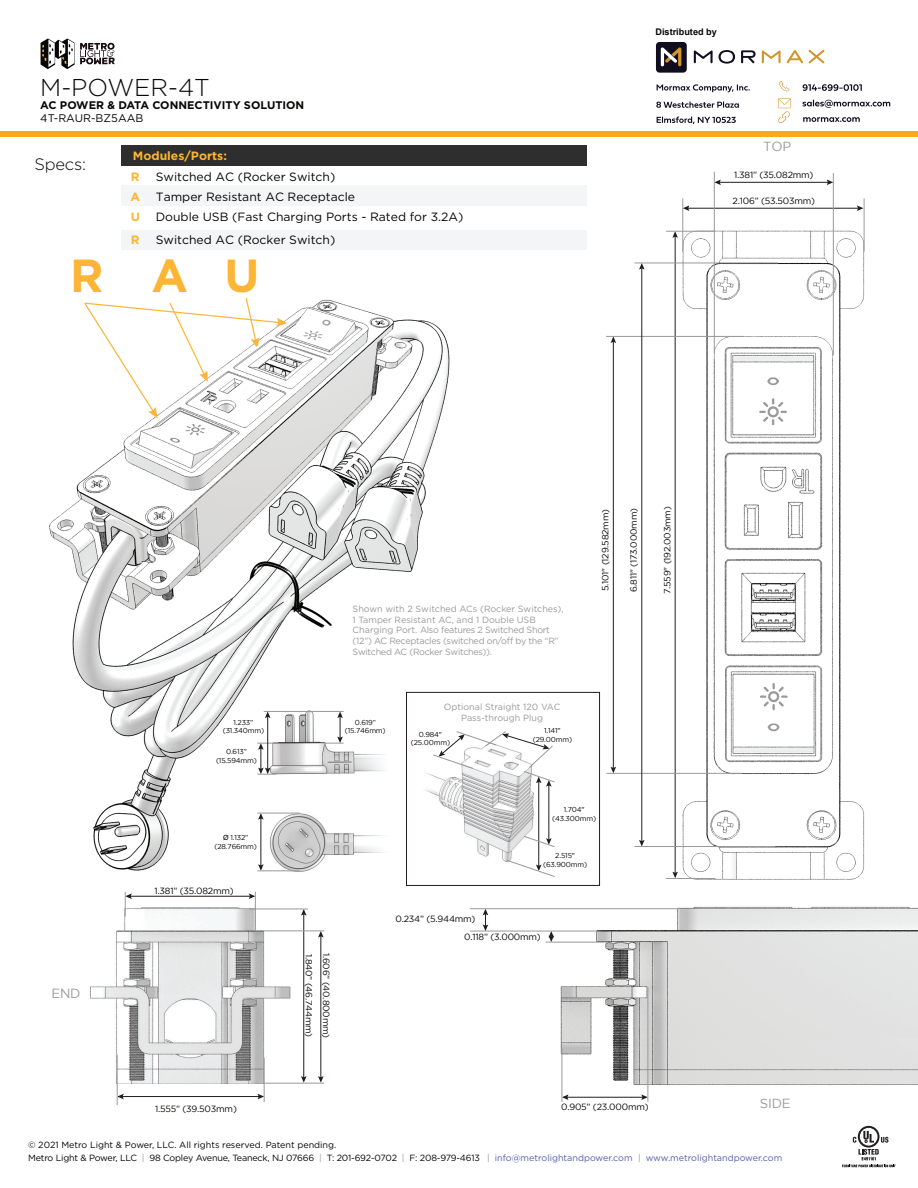
<style>
.page{position:relative;width:918px;height:1188px;background:#fff}
.page>*{position:absolute;margin:0;border:0;box-sizing:border-box;transform-origin:0 0}
.t1{font:700 46.35px "Gotham";color:#fcb534}
.t2{font:300 24.3px "Gotham";color:#070706}
.t3{font:300 16.5px "Gotham";letter-spacing:-.015em;color:#040503}
.t4{font:13.2px "Gotham";letter-spacing:-.02em;color:#999}
.t5{font:12px/20.2px "Gotham";color:#040503}
.t6{font:700 12px/20.2px "Gotham";color:#fcb534;text-align:justify}
.t7{font:700 11.1px "Gotham";color:#070706}
.t8{font:11.1px "Gotham";color:#070706}
.t9{font:700 9.15px "Arial";color:#070706}
.t10{font:9px/12.8px "Gotham";letter-spacing:-.01em;color:#040503}
.t11{font:9px "Gotham";letter-spacing:-.02em;color:#040503}
.t12{font:9px/10.8px "Gotham";letter-spacing:-.03em;color:#999}
.t13{font:9px/10.8px "Gotham";letter-spacing:-.01em;color:#999;text-align:center}
.t14{font:7.2px/8.6px "Gotham";letter-spacing:-.02em;color:#040503;text-align:center}
.s1{font-family:"Arial"}
.s2{color:#999}
.s3{color:#525fab}
</style>
<div class="page">
<svg style="left:881px;top:1137px;width:8px;height:6px"></svg>
<svg style="left:858px;top:1126px;width:22px;height:22px"></svg>
<svg style="left:860px;top:1128px;width:18px;height:18px"></svg>
<svg style="left:863px;top:1131px;width:11px;height:12px"></svg>
<svg style="left:853px;top:1137px;width:3px;height:6px"></svg>
<svg style="left:842px;top:1149px;width:54px;height:18px"></svg>
<img style="left:90px;top:908px;width:205px;height:176px">
<img style="left:556px;top:906px;width:362px;height:179px">
<img style="left:640px;top:171px;width:225px;height:709px">
<img style="left:49px;top:299px;width:407px;height:572px">
<hr style="left:122px;top:1096px;width:138px;height:1px;background:#221c1d">
<svg style="left:258px;top:1094px;width:6px;height:5px"></svg>
<svg style="left:118px;top:1094px;width:6px;height:5px"></svg>
<hr style="left:130px;top:896px;width:121px;height:1px;background:#221c1d">
<hr style="left:320px;top:935px;width:1px;height:143px;background:#221c1d">
<svg style="left:318px;top:1076px;width:6px;height:7px"></svg>
<svg style="left:318px;top:932px;width:6px;height:5px"></svg>
<hr style="left:303px;top:913px;width:1px;height:165px;background:#221c1d">
<svg style="left:301px;top:1076px;width:6px;height:7px"></svg>
<svg style="left:301px;top:910px;width:6px;height:6px"></svg>
<hr style="left:249px;top:909px;width:59px;height:1px;background:#999">
<hr style="left:255px;top:931px;width:69px;height:1px;background:#999">
<hr style="left:264px;top:1083px;width:60px;height:1px;background:#999">
<svg style="left:249px;top:892px;width:7px;height:19px"></svg>
<hr style="left:264px;top:1058px;width:1px;height:44px;background:#999">
<svg style="left:125px;top:892px;width:7px;height:24px"></svg>
<hr style="left:117px;top:1055px;width:1px;height:50px;background:#999">
<hr style="left:719px;top:182px;width:110px;height:1px;background:#221c1d">
<svg style="left:827px;top:180px;width:6px;height:5px"></svg>
<svg style="left:715px;top:180px;width:6px;height:5px"></svg>
<hr style="left:687px;top:208px;width:172px;height:1px;background:#221c1d">
<svg style="left:857px;top:205px;width:6px;height:6px"></svg>
<svg style="left:684px;top:205px;width:5px;height:6px"></svg>
<hr style="left:613px;top:341px;width:1px;height:428px;background:#221c1d">
<svg style="left:611px;top:767px;width:5px;height:6px"></svg>
<svg style="left:611px;top:337px;width:5px;height:6px"></svg>
<hr style="left:675px;top:236px;width:1px;height:638px;background:#221c1d">
<svg style="left:672px;top:872px;width:6px;height:6px"></svg>
<svg style="left:672px;top:232px;width:6px;height:6px"></svg>
<hr style="left:666px;top:231px;width:49px;height:1px;background:#999">
<hr style="left:606px;top:336px;width:138px;height:1px;background:#999">
<hr style="left:666px;top:878px;width:49px;height:1px;background:#999">
<hr style="left:607px;top:773px;width:135px;height:1px;background:#999">
<hr style="left:864px;top:198px;width:1px;height:54px;background:#999">
<hr style="left:833px;top:173px;width:1px;height:182px;background:#999">
<hr style="left:683px;top:198px;width:1px;height:54px;background:#999">
<hr style="left:714px;top:172px;width:1px;height:182px;background:#999">
<hr style="left:641px;top:267px;width:1px;height:575px;background:#221c1d">
<svg style="left:639px;top:840px;width:6px;height:6px"></svg>
<svg style="left:639px;top:264px;width:6px;height:6px"></svg>
<hr style="left:634px;top:263px;width:144px;height:1px;background:#999">
<hr style="left:634px;top:846px;width:141px;height:1px;background:#999">
<svg style="left:549px;top:932px;width:5px;height:10px"></svg>
<hr style="left:546px;top:942px;width:63px;height:1px;background:#999">
<hr style="left:470px;top:931px;width:131px;height:1px;background:#999">
<svg style="left:483px;top:909px;width:5px;height:22px"></svg>
<hr style="left:470px;top:908px;width:208px;height:1px;background:#999">
<hr style="left:566px;top:1097px;width:77px;height:1px;background:#221c1d">
<svg style="left:641px;top:1094px;width:7px;height:6px"></svg>
<svg style="left:563px;top:1094px;width:5px;height:6px"></svg>
<hr style="left:562px;top:1048px;width:1px;height:54px;background:#999">
<hr style="left:648px;top:987px;width:1px;height:115px;background:#999">
<div style="left:122px;top:229px;width:465px;height:20px;background:#f4f5f6"></div>
<div style="left:122px;top:186px;width:465px;height:20px;background:#f4f5f6"></div>
<div style="left:122px;top:145px;width:465px;height:21px;background:#2e2e2e"></div>
<svg style="left:83px;top:298px;width:204px;height:120px"></svg>
<img style="left:258px;top:694px;width:152px;height:178px">
<hr style="left:261px;top:818px;width:1px;height:48px;background:#221c1d">
<svg style="left:258px;top:864px;width:6px;height:7px"></svg>
<svg style="left:258px;top:814px;width:6px;height:6px"></svg>
<hr style="left:257px;top:813px;width:43px;height:1px;background:#999">
<hr style="left:257px;top:871px;width:43px;height:1px;background:#999">
<hr style="left:264px;top:711px;width:46px;height:1px;background:#999">
<svg style="left:324px;top:712px;width:20px;height:32px"></svg>
<hr style="left:310px;top:711px;width:34px;height:1px;background:#999">
<hr style="left:267px;top:716px;width:1px;height:54px;background:#221c1d">
<svg style="left:257px;top:743px;width:19px;height:32px"></svg>
<svg style="left:265px;top:711px;width:5px;height:7px"></svg>
<img style="left:421px;top:742px;width:113px;height:120px">
<hr style="left:538px;top:781px;width:1px;height:86px;background:#221c1d">
<hr style="left:548px;top:784px;width:1px;height:56px;background:#221c1d">
<svg style="left:524px;top:836px;width:31px;height:11px"></svg>
<svg style="left:506px;top:860px;width:49px;height:17px"></svg>
<svg style="left:433px;top:731px;width:122px;height:56px"></svg>
<div style="left:406px;top:692px;width:194px;height:194px;border:1px solid #221c1d"></div>
<img style="left:129px;top:307px;width:234px;height:167px">
<img style="left:723px;top:345px;width:100px;height:419px">
<svg style="left:41px;top:39px;width:74px;height:30px"></svg>
<div style="left:0;top:131px;width:918px;height:6px;background:#f9a71b"></div>
<svg style="left:803px;top:117px;width:57px;height:5px"></svg>
<svg style="left:803px;top:100px;width:87px;height:8px"></svg>
<svg style="left:778px;top:98px;width:13px;height:25px"></svg>
<svg style="left:779px;top:81px;width:11px;height:11px"></svg>
<svg style="left:803px;top:84px;width:59px;height:7px"></svg>
<svg style="left:656px;top:84px;width:94px;height:40px"></svg>
<svg style="left:719px;top:50px;width:16px;height:14px"></svg>
<svg style="left:762px;top:50px;width:19px;height:13px"></svg>
<svg style="left:694px;top:50px;width:19px;height:13px"></svg>
<svg style="left:809px;top:50px;width:15px;height:13px"></svg>
<svg style="left:741px;top:50px;width:15px;height:13px"></svg>
<svg style="left:787px;top:50px;width:16px;height:13px"></svg>
<div style="left:656px;top:42px;width:31px;height:31px;background:#0f0d1e;border-radius:4px"></div>
<svg style="left:661px;top:47px;width:20px;height:19px"></svg>
<h2 class="t2" style="left:40px;top:76px;width:171px">M-POWER-4T</h2>
<p class="t7" style="left:40px;top:100px;width:266px">AC POWER &amp; DATA CONNECTIVITY SOLUTION</p>
<p class="t8" style="left:40px;top:113px;width:105px">4T-RAUR-BZ5AAB</p>
<h3 class="t3" style="left:35px;top:156px;width:53px">Specs:</h3>
<h3 class="t6" style="left:133px;top:147px;width:96px">Modules/Ports:</h3>
<h3 class="t6" style="left:130px;top:167px;width:11px">R A U</h3>
<h3 class="t5" style="left:156px;top:167px;width:309px">Switched AC (Rocker Switch)<br>Tamper Resistant AC Receptacle<br>Double USB (Fast Charging Ports - Rated for 3.2A)</h3>
<h3 class="t6" style="left:131px;top:230px;width:10px">R</h3>
<h3 class="t5" style="left:156px;top:230px;width:181px">Switched AC (Rocker Switch)</h3>
<h1 class="t1" style="left:70px;top:257px;width:191px">R AU</h1>
<p class="t9" style="left:655px;top:27px;width:63px">Distributed by</p>
<h3 class="t4" style="left:763px;top:141px;width:30px">TOP</h3>
<p class="t11" style="left:734px;top:172px;width:81px">1.381” (35.082mm)</p>
<p class="t11" style="left:733px;top:198px;width:84px">2.106” (53.503mm)</p>
<h3 class="t4" style="left:51px;top:988px;width:31px">END</h3>
<p class="t12" style="left:353px;top:604px;width:213px">Shown with 2 Switched ACs (Rocker Switches), 1 Tamper Resistant AC, and 1 Double USB Charging Port. Also features 2 Switched Short (12”) AC Receptacles (switched on/off by the “R” Switched AC (Rocker Switches)).</p>
<p class="t14" style="left:223px;top:719px;width:43px">1.233” (31.340mm)</p>
<p class="t14" style="left:345px;top:718px;width:42px">0.619” (15.746mm)</p>
<p class="t14" style="left:216px;top:748px;width:42px">0.613” (15.594mm)</p>
<p class="t13" style="left:444px;top:703px;width:118px">Optional Straight 120 VAC<br>Pass-through Plug</p>
<p class="t14" style="left:533px;top:727px;width:41px">1.141" (29.00mm)</p>
<p class="t14" style="left:411px;top:730px;width:41px">0.984" (25.00mm)</p>
<p class="t11" style="left:602px;top:591px;width:84px;rotate:-90deg">5.101" (129.582mm)</p>
<p class="t11" style="left:630px;top:592px;width:86px;rotate:-90deg">6.811" (173.000mm)</p>
<p class="t11" style="left:664px;top:594px;width:89px;rotate:-90deg">7.559" (192.003mm)</p>
<p class="t14" style="left:215px;top:834px;width:44px"><span class="s1">Ø</span> 1.132” (28.766mm)</p>
<p class="t11" style="left:155px;top:888px;width:81px">1.381” (35.082mm)</p>
<p class="t11" style="left:155px;top:1106px;width:83px">1.555” (39.503mm)</p>
<p class="t11" style="left:313px;top:954px;width:85px;rotate:90deg">1.840” (46.744mm)</p>
<p class="t11" style="left:330px;top:953px;width:87px;rotate:90deg">1.606” (40.800mm)</p>
<p class="t11" style="left:395px;top:916px;width:82px">0.234” (5.944mm)</p>
<p class="t14" style="left:552px;top:806px;width:45px">1.704" (43.300mm)</p>
<p class="t14" style="left:543px;top:852px;width:46px">2.515" (63.900mm)</p>
<p class="t11" style="left:464px;top:933px;width:78px">0.118” (3.000mm)</p>
<p class="t11" style="left:561px;top:1103px;width:89px">0.905” (23.000mm)</p>
<h3 class="t4" style="left:760px;top:1098px;width:32px">SIDE</h3>
<p class="t10" style="left:28px;top:1139px;width:756px">© 2021 Metro Light &amp; Power, LLC. All rights reserved. Patent pending.<br>Metro Light &amp; Power, LLC <span class="s2">|</span> 98 Copley Avenue, Teaneck, NJ 07666 <span class="s2">|</span> T: 201-692-0702 <span class="s2">|</span> F: 208-979-4613 <span class="s2">|</span> <span class="s3">info@metrolightandpower.com</span> <span class="s2">|</span> <span class="s3">www.metrolightandpower.com</span></p>
</div>
